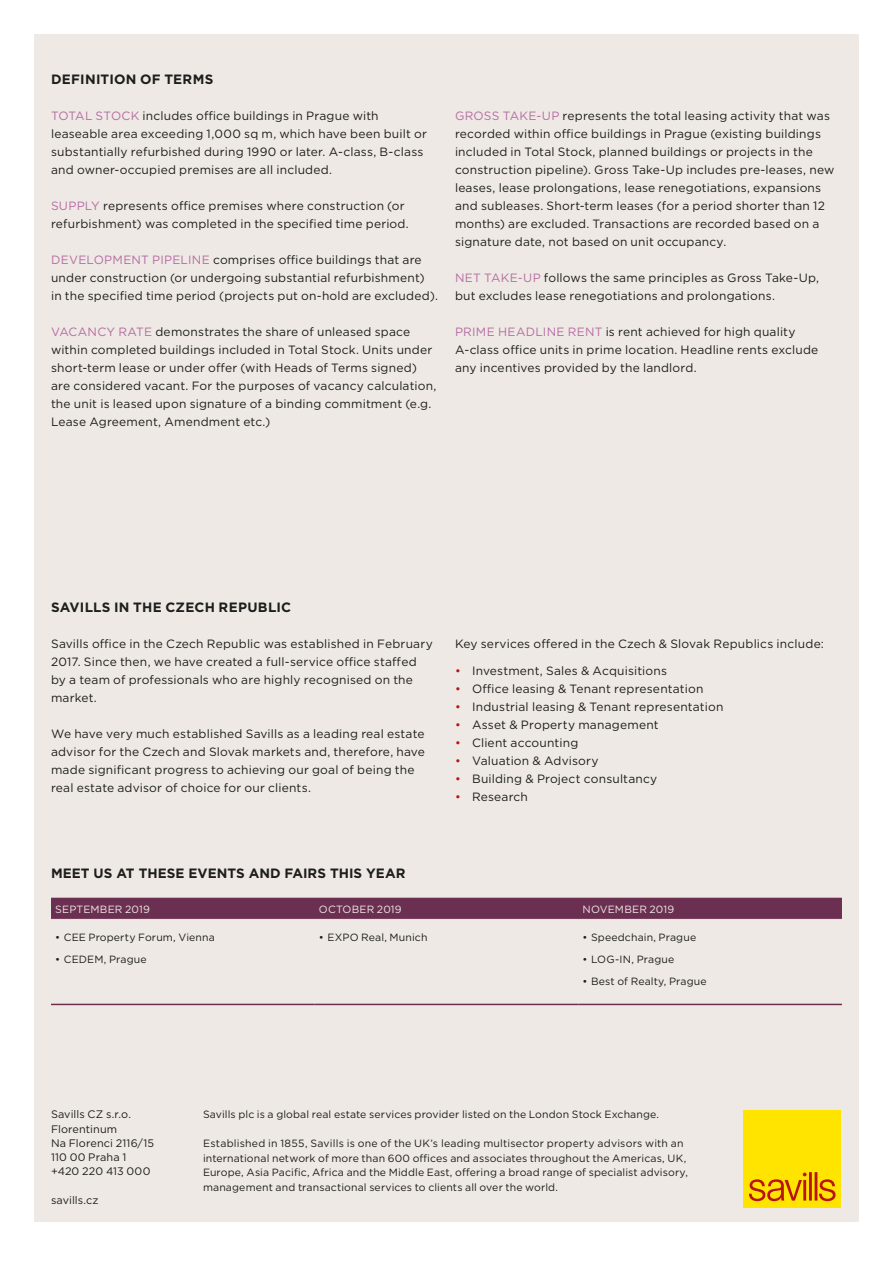
<style>
.page{position:relative;width:893px;height:1263px;background:#fff}
.page>*{position:absolute;margin:0;border:0;box-sizing:border-box;transform-origin:0 0}
.MiM_Body_Freight_1st{font:700 13.5px "Gotham";letter-spacing:.005em;color:#1d1d1b}
.MiM_Body_Freight_1st-2{font:12px/18px "Gotham";letter-spacing:.015em;color:#1d1d1b}
.MiM_Chart_Axis_Title{font:10.8px "Gotham";letter-spacing:.01em;color:#1d1d1b}
.MiM_Chart_Axis_Title-2{font:10.5px/14.5px "Gotham";letter-spacing:.01em;color:#1d1d1b}
.Paragraph_Style_1{font:10.5px "Gotham";letter-spacing:.015em;color:#eee9e5}
.s1{color:#b66ca3}
.s2{color:#b91413}
</style>
<div class="page">
<div style="left:34px;top:34px;width:825px;height:1188px;background:#eee9e5"></div>
<div style="left:51px;top:898px;width:791px;height:21px;background:#6b2f51"></div>
<hr style="left:51px;top:1004px;width:264px;height:1px;background:#6b2f51">
<hr style="left:315px;top:1004px;width:263px;height:1px;background:#6b2f51">
<hr style="left:578px;top:1004px;width:264px;height:1px;background:#6b2f51">
<div style="left:743px;top:1109px;width:98px;height:98px;background:#ffe400"></div>
<svg style="left:749px;top:1172px;width:87px;height:29px"></svg>
<p class="MiM_Body_Freight_1st" style="left:51px;top:70px;width:164px">DEFINITION OF TERMS</p>
<p class="MiM_Body_Freight_1st-2" style="left:51px;top:107px;width:377px"><span class="s1">TOTAL STOCK</span> includes office buildings in Prague with leaseable area exceeding 1,000 sq m, which have been built or substantially refurbished during 1990 or later. A-class, B-class and owner-occupied premises are all included.</p>
<p class="MiM_Body_Freight_1st-2" style="left:51px;top:197px;width:359px"><span class="s1">SUPPLY</span> represents office premises where construction (or refurbishment) was completed in the specified time period.</p>
<p class="MiM_Body_Freight_1st-2" style="left:51px;top:251px;width:388px"><span class="s1">DEVELOPMENT PIPELINE</span> comprises office buildings that are under construction (or undergoing substantial refurbishment) in the specified time period (projects put on-hold are excluded).</p>
<p class="MiM_Body_Freight_1st-2" style="left:51px;top:323px;width:387px"><span class="s1">VACANCY RATE</span> demonstrates the share of unleased space within completed buildings included in Total Stock. Units under short-term lease or under offer (with Heads of Terms signed) are considered vacant. For the purposes of vacancy calculation, the unit is leased upon signature of a binding commitment (e.g.<br>Lease Agreement, Amendment etc.)</p>
<p class="MiM_Body_Freight_1st-2" style="left:455px;top:107px;width:381px"><span class="s1">GROSS TAKE-UP</span> represents the total leasing activity that was recorded within office buildings in Prague (existing buildings included in Total Stock, planned buildings or projects in the construction pipeline). Gross Take-Up includes pre-leases, new leases, lease prolongations, lease renegotiations, expansions and subleases. Short-term leases (for a period shorter than 12 months) are excluded. Transactions are recorded based on a signature date, not based on unit occupancy.</p>
<p class="MiM_Body_Freight_1st-2" style="left:455px;top:269px;width:366px"><span class="s1">NET TAKE-UP</span> follows the same principles as Gross Take-Up, but excludes lease renegotiations and prolongations.</p>
<p class="MiM_Body_Freight_1st-2" style="left:455px;top:323px;width:365px"><span class="s1">PRIME HEADLINE RENT</span> is rent achieved for high quality<br>A-class office units in prime location. Headline rents exclude any incentives provided by the landlord.</p>
<p class="MiM_Body_Freight_1st" style="left:51px;top:598px;width:242px">SAVILLS IN THE CZECH REPUBLIC</p>
<p class="MiM_Body_Freight_1st-2" style="left:51px;top:635px;width:383px">Savills office in the Czech Republic was established in February 2017. Since then, we have created a full-service office staffed by a team of professionals who are highly recognised on the market.</p>
<p class="MiM_Body_Freight_1st-2" style="left:51px;top:725px;width:375px">We have very much established Savills as a leading real estate advisor for the Czech and Slovak markets and, therefore, have made significant progress to achieving our goal of being the real estate advisor of choice for our clients.</p>
<p class="MiM_Body_Freight_1st-2" style="left:455px;top:635px;width:370px">Key services offered in the Czech &amp; Slovak Republics include:</p>
<p class="MiM_Body_Freight_1st-2" style="left:455px;top:662px;width:214px"><span class="s2">•</span> Investment, Sales &amp; Acquisitions</p>
<p class="MiM_Body_Freight_1st-2" style="left:455px;top:680px;width:250px"><span class="s2">•</span> Office leasing &amp; Tenant representation</p>
<p class="MiM_Body_Freight_1st-2" style="left:455px;top:698px;width:270px"><span class="s2">•</span> Industrial leasing &amp; Tenant representation</p>
<p class="MiM_Body_Freight_1st-2" style="left:455px;top:716px;width:205px"><span class="s2">•</span> Asset &amp; Property management</p>
<p class="MiM_Body_Freight_1st-2" style="left:455px;top:734px;width:125px"><span class="s2">•</span> Client accounting</p>
<p class="MiM_Body_Freight_1st-2" style="left:455px;top:752px;width:145px"><span class="s2">•</span> Valuation &amp; Advisory</p>
<p class="MiM_Body_Freight_1st-2" style="left:455px;top:770px;width:204px"><span class="s2">•</span> Building &amp; Project consultancy</p>
<p class="MiM_Body_Freight_1st-2" style="left:455px;top:788px;width:74px"><span class="s2">•</span> Research</p>
<p class="MiM_Body_Freight_1st" style="left:51px;top:864px;width:356px">MEET US AT THESE EVENTS AND FAIRS THIS YEAR</p>
<p class="Paragraph_Style_1" style="left:55px;top:902px;width:96px">SEPTEMBER 2019</p>
<p class="Paragraph_Style_1" style="left:319px;top:902px;width:84px">OCTOBER 2019</p>
<p class="Paragraph_Style_1" style="left:583px;top:902px;width:93px">NOVEMBER 2019</p>
<p class="MiM_Chart_Axis_Title-2" style="left:55px;top:929px;width:161px">• CEE Property Forum, Vienna</p>
<p class="MiM_Chart_Axis_Title-2" style="left:55px;top:951px;width:93px">• CEDEM, Prague</p>
<p class="MiM_Chart_Axis_Title-2" style="left:319px;top:929px;width:110px">• EXPO Real, Munich</p>
<p class="MiM_Chart_Axis_Title-2" style="left:583px;top:929px;width:115px">• Speedchain, Prague</p>
<p class="MiM_Chart_Axis_Title-2" style="left:583px;top:951px;width:93px">• LOG-IN, Prague</p>
<p class="MiM_Chart_Axis_Title-2" style="left:583px;top:973px;width:126px">• Best of Realty, Prague</p>
<p class="MiM_Chart_Axis_Title" style="left:51px;top:1107px;width:81px">Savills CZ s.r.o.</p>
<p class="MiM_Chart_Axis_Title" style="left:51px;top:1122px;width:68px">Florentinum</p>
<p class="MiM_Chart_Axis_Title" style="left:51px;top:1136px;width:105px">Na Florenci 2116/15</p>
<p class="MiM_Chart_Axis_Title" style="left:51px;top:1150px;width:77px">110 00 Praha 1</p>
<p class="MiM_Chart_Axis_Title" style="left:51px;top:1164px;width:101px">+420 220 413 000</p>
<p class="MiM_Chart_Axis_Title" style="left:51px;top:1193px;width:49px">savills.cz</p>
<p class="MiM_Chart_Axis_Title-2" style="left:203px;top:1107px;width:458px">Savills plc is a global real estate services provider listed on the London Stock Exchange.</p>
<p class="MiM_Chart_Axis_Title-2" style="left:203px;top:1136px;width:486px">Established in 1855, Savills is one of the UK’s leading multisector property advisors with an international network of more than 600 offices and associates throughout the Americas, UK, Europe, Asia Pacific, Africa and the Middle East, offering a broad range of specialist advisory, management and transactional services to clients all over the world.</p>
</div>
